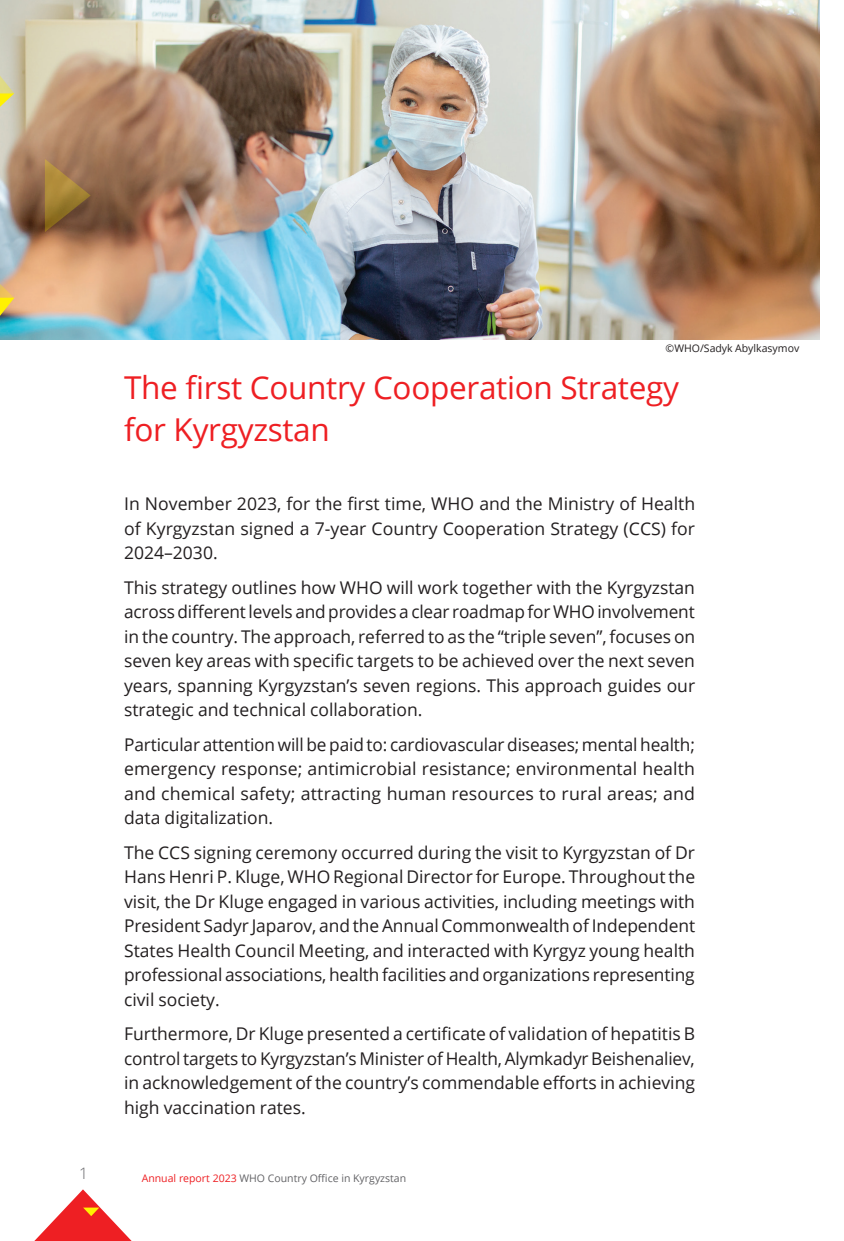
<style>
.page{position:relative;width:844px;height:1241px;background:#fff}
.page>*{position:absolute;margin:0;border:0;box-sizing:border-box;transform-origin:0 0}
.t1{font:31.5px/42px "Open Sans";letter-spacing:-.01em;color:#ee1f23}
.t2{font:17.5px/24.5px "Open Sans";color:#231f20;text-align:justify}
.t3{font:300 15.75px "Open Sans";color:#636366}
.t4{font:10.5px "Open Sans";color:#636366}
.t5{font:10.5px "Open Sans";color:#231f20}
.s1{color:#ee1f23}
</style>
<div class="page">
<img style="left:0;top:0;width:819px;height:340px">
<svg style="left:0;top:218px;width:14px;height:98px"></svg>
<svg style="left:45px;top:159px;width:46px;height:73px;background:#95713c"></svg>
<svg style="left:0;top:48px;width:14px;height:59px"></svg>
<svg style="left:35px;top:1189px;width:96px;height:51px"></svg>
<p class="t3" style="left:79px;top:1161px;width:10px">1</p>
<p class="t5" style="left:665px;top:341px;width:135px">©WHO/Sadyk Abylkasymov</p>
<h1 class="t1" style="left:124px;top:366px;width:556px">The first Country Cooperation Strategy for Kyrgyzstan</h1>
<p class="t2" style="left:124px;top:491px;width:572px">In November 2023, for the first time, WHO and the Ministry of Health of Kyrgyzstan signed a 7-year Country Cooperation Strategy (CCS) for 2024–2030.</p>
<p class="t2" style="left:124px;top:574px;width:572px">This strategy outlines how WHO will work together with the Kyrgyzstan across different levels and provides a clear roadmap for WHO involvement in the country. The approach, referred to as the “triple seven”, focuses on seven key areas with specific targets to be achieved over the next seven years, spanning Kyrgyzstan’s seven regions. This approach guides our strategic and technical collaboration.</p>
<p class="t2" style="left:124px;top:731px;width:572px">Particular attention will be paid to: cardiovascular diseases; mental health; emergency response; antimicrobial resistance; environmental health and chemical safety; attracting human resources to rural areas; and data digitalization.</p>
<p class="t2" style="left:124px;top:839px;width:572px">The CCS signing ceremony occurred during the visit to Kyrgyzstan of Dr Hans Henri P. Kluge, WHO Regional Director for Europe. Throughout the visit, the Dr Kluge engaged in various activities, including meetings with President Sadyr Japarov, and the Annual Commonwealth of Independent States Health Council Meeting, and interacted with Kyrgyz young health professional associations, health facilities and organizations representing civil society.</p>
<p class="t2" style="left:124px;top:1021px;width:572px">Furthermore, Dr Kluge presented a certificate of validation of hepatitis B control targets to Kyrgyzstan’s Minister of Health, Alymkadyr Beishenaliev, in acknowledgement of the country’s commendable efforts in achieving high vaccination rates.</p>
<p class="t4" style="left:142px;top:1170px;width:266px"><span class="s1">Annual report 2023</span> WHO Country Office in Kyrgyzstan</p>
</div>
